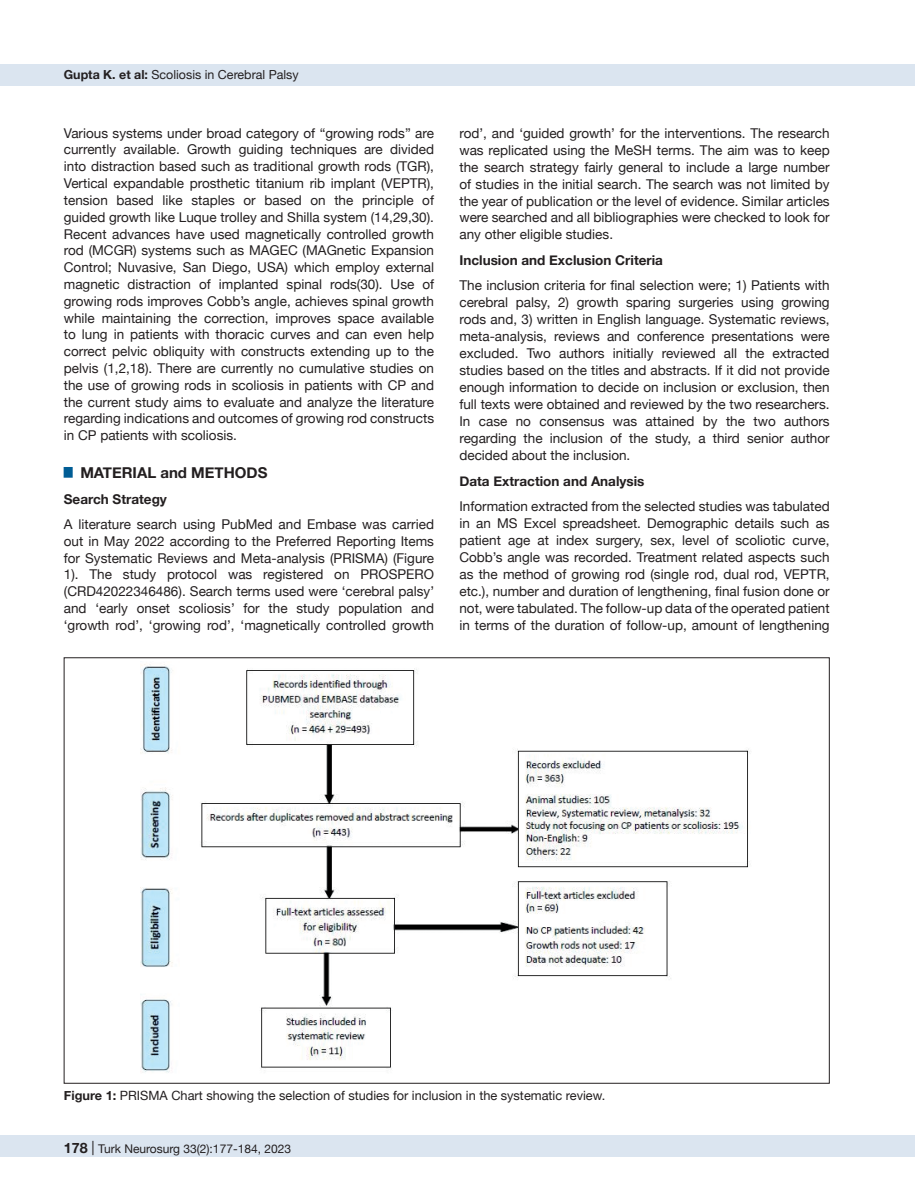
<style>
.page{position:relative;width:915px;height:1191px;background:#fff}
.page>*{position:absolute;margin:0;border:0;box-sizing:border-box;transform-origin:0 0}
.t1{font:700 15px "Helvetica Neue";color:#231f20}
.t2{font:13.5px/16.8px "Helvetica Neue";color:#231f20;text-align:justify}
.t3{font:700 13.5px "Helvetica Neue";color:#231f20}
.t4{font:12.75px "Helvetica Neue";color:#231f20}
.t5{font:12.45px "Helvetica Neue";color:#231f20}
.t6{font:12px "Helvetica Neue";color:#231f20}
.s1{font-weight:700}
.s2{font-weight:700;font-size:14.25px}
.s3{font-size:14.25px}
</style>
<div class="page">
<div style="left:0;top:1135px;width:914px;height:22px;background:#dbe5f0"></div>
<div style="left:0;top:64px;width:914px;height:21px;background:#dbe5f0"></div>
<img style="left:141px;top:664px;width:609px;height:409px">
<p class="t5" style="left:64px;top:66px;width:236px"><span class="s1">Gupta K. et al:</span> Scoliosis in Cerebral Palsy</p>
<p class="t2" style="left:64px;top:125px;width:371px">Various systems under broad category of “growing rods” are currently available. Growth guiding techniques are divided into distraction based such as traditional growth rods (TGR), Vertical expandable prosthetic titanium rib implant (VEPTR), tension based like staples or based on the principle of guided growth like Luque trolley and Shilla system (14,29,30).<br>Recent advances have used magnetically controlled growth rod (MCGR) systems such as MAGEC (MAGnetic Expansion Control; Nuvasive, San Diego, USA) which employ external magnetic distraction of implanted spinal rods(30). Use of growing rods improves Cobb’s angle, achieves spinal growth while maintaining the correction, improves space available to lung in patients with thoracic curves and can even help correct pelvic obliquity with constructs extending up to the pelvis (1,2,18). There are currently no cumulative studies on the use of growing rods in scoliosis in patients with CP and the current study aims to evaluate and analyze the literature regarding indications and outcomes of growing rod constructs in CP patients with scoliosis.</p>
<p class="t1" style="left:64px;top:461px;width:205px"><sup>█</sup> MATERIAL and METHODS</p>
<p class="t3" style="left:64px;top:488px;width:105px">Search Strategy</p>
<p class="t2" style="left:64px;top:516px;width:371px">A literature search using PubMed and Embase was carried out in May 2022 according to the Preferred Reporting Items for Systematic Reviews and Meta-analysis (PRISMA) (Figure 1). The study protocol was registered on PROSPERO (CRD42022346486). Search terms used were ‘cerebral palsy’ and ‘early onset scoliosis’ for the study population and ‘growth rod’, ‘growing rod’, ‘magnetically controlled growth</p>
<p class="t2" style="left:459px;top:125px;width:371px">rod’, and ‘guided growth’ for the interventions. The research was replicated using the MeSH terms. The aim was to keep the search strategy fairly general to include a large number of studies in the initial search. The search was not limited by the year of publication or the level of evidence. Similar articles were searched and all bibliographies were checked to look for any other eligible studies.</p>
<p class="t3" style="left:459px;top:249px;width:205px">Inclusion and Exclusion Criteria</p>
<p class="t2" style="left:459px;top:278px;width:371px">The inclusion criteria for final selection were; 1) Patients with cerebral palsy, 2) growth sparing surgeries using growing rods and, 3) written in English language. Systematic reviews, meta-analysis, reviews and conference presentations were excluded. Two authors initially reviewed all the extracted studies based on the titles and abstracts. If it did not provide enough information to decide on inclusion or exclusion, then full texts were obtained and reviewed by the two researchers.<br>In case no consensus was attained by the two authors regarding the inclusion of the study, a third senior author decided about the inclusion.</p>
<p class="t3" style="left:459px;top:470px;width:186px">Data Extraction and Analysis</p>
<p class="t2" style="left:459px;top:498px;width:371px">Information extracted from the selected studies was tabulated in an MS Excel spreadsheet. Demographic details such as patient age at index surgery, sex, level of scoliotic curve, Cobb’s angle was recorded. Treatment related aspects such as the method of growing rod (single rod, dual rod, VEPTR, etc.), number and duration of lengthening, final fusion done or not, were tabulated. The follow-up data of the operated patient in terms of the duration of follow-up, amount of lengthening</p>
<p class="t4" style="left:64px;top:1086px;width:542px"><span class="s1">Figure 1:</span> PRISMA Chart showing the selection of studies for inclusion in the systematic review.</p>
<p class="t6" style="left:63px;top:1140px;width:229px"><span class="s2">178</span> <span class="s3">|</span> Turk Neurosurg 33(2):177-184, 2023</p>
</div>
